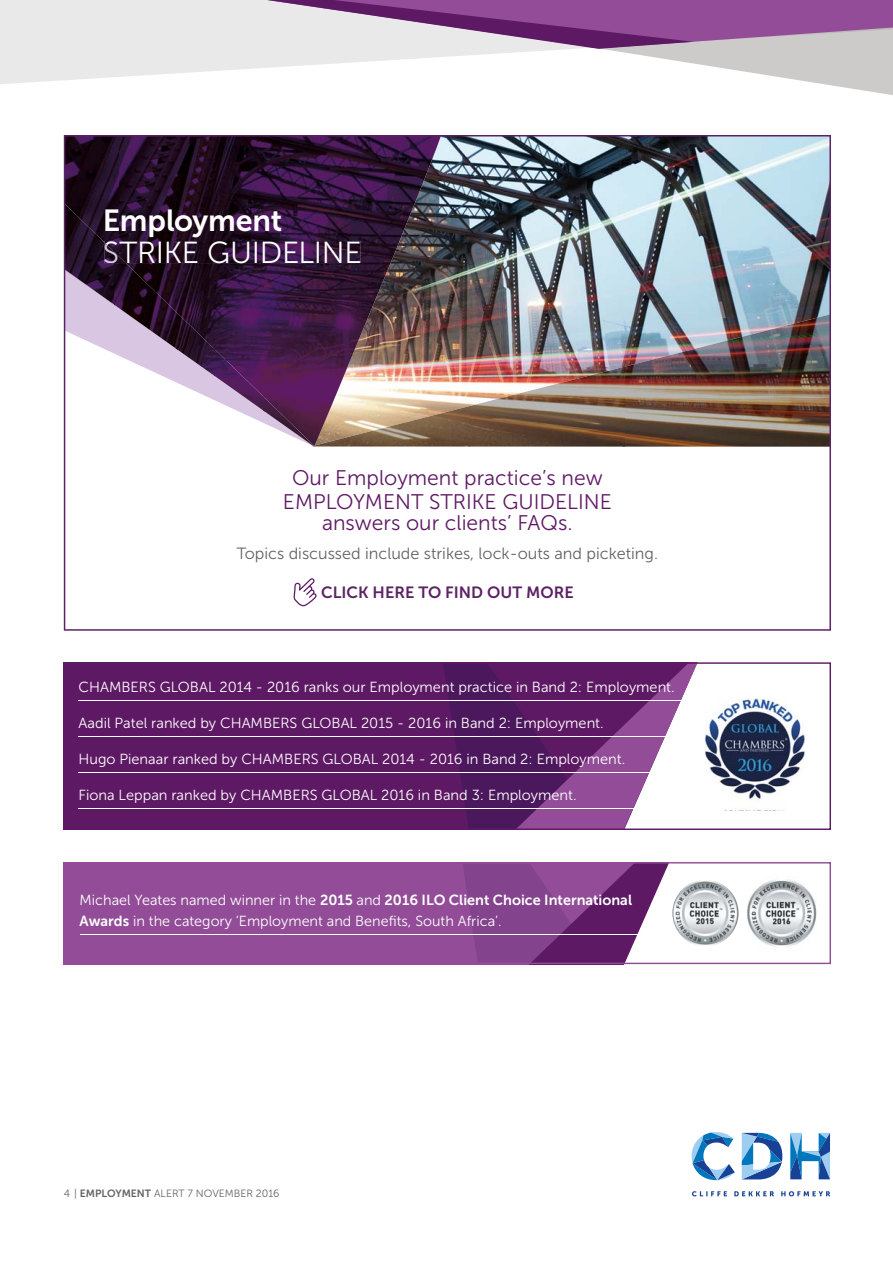
<style>
.page{position:relative;width:893px;height:1263px;background:#fff}
.page>*{position:absolute;margin:0;border:0;box-sizing:border-box;transform-origin:0 0}
.t1{font:30.3px "Museo Sans 300";letter-spacing:-.01em;color:#fff}
.t2{font:30.3px "Museo Sans 700";letter-spacing:-.005em;color:#fff}
.t3{font:21.15px/24.3px "Museo Sans 300";color:#5e1964;text-align:center}
.t4{font:16.2px "Museo Sans 300";color:#646363}
.t5{font:16.2px "Museo Sans 700";color:#5b2364}
.t6{font:14.55px "Museo Sans 300";color:#fff}
.t7{font:14.55px "Museo Sans 700";color:#fff}
.t8{font:10.5px "Museo Sans 300";color:#646363}
.s1{color:#d9c6e2}
.s2{font-family:"Museo Sans 300"}
.s3{font-family:"Museo Sans 700"}
</style>
<div class="page">
<svg style="left:603px;top:49px;width:289px;height:46px"></svg>
<svg style="left:0;top:0;width:565px;height:84px;fill:#eae9e9"></svg>
<svg style="left:16px;top:0;width:876px;height:49px;background:#ba9abc"></svg>
<svg style="left:64px;top:662px;width:767px;height:168px;background:#783f7e"></svg>
<img style="left:705px;top:699px;width:99px;height:111px">
<hr style="left:79px;top:701px;width:614px;height:1px;background:#fff">
<hr style="left:79px;top:736px;width:614px;height:1px;background:#fff">
<hr style="left:79px;top:772px;width:614px;height:1px;background:#fff">
<hr style="left:79px;top:808px;width:614px;height:1px;background:#fff">
<svg style="left:64px;top:862px;width:767px;height:102px;background:#985b9d"></svg>
<hr style="left:80px;top:934px;width:562px;height:1px;background:#fff">
<img style="left:735px;top:871px;width:84px;height:84px">
<img style="left:672px;top:880px;width:66px;height:66px;border-radius:50%">
<svg style="left:692px;top:1191px;width:138px;height:5px"></svg>
<svg style="left:790px;top:1133px;width:40px;height:46px"></svg>
<svg style="left:691px;top:1132px;width:43px;height:48px"></svg>
<svg style="left:741px;top:1133px;width:41px;height:46px"></svg>
<img style="left:64px;top:135px;width:767px;height:496px">
<svg style="left:293px;top:578px;width:24px;height:28px"></svg>
<h1 class="t2" style="left:103px;top:209px;width:181px">Employment</h1>
<h1 class="t1" style="left:103px;top:241px;width:260px"><span class="s1">ST</span>RIKE GUIDELINE</h1>
<h2 class="t3" style="left:283px;top:467px;width:330px">Our Employment practice’s new<br>EMPLOYMENT STRIKE GUIDELINE</h2>
<h2 class="t3" style="left:322px;top:513px;width:252px">answers our clients’ FAQs.</h2>
<p class="t4" style="left:237px;top:547px;width:423px">Topics discussed include strikes, lock-outs and picketing.</p>
<p class="t5" style="left:321px;top:586px;width:254px">CLICK HERE TO FIND OUT MORE</p>
<p class="t6" style="left:79px;top:682px;width:597px">CHAMBERS GLOBAL 2014 - 2016 ranks our Employment practice in Band 2: Employment.</p>
<p class="t6" style="left:79px;top:718px;width:526px">Aadil Patel ranked by CHAMBERS GLOBAL 2015 - 2016 in Band 2: Employment.</p>
<p class="t6" style="left:79px;top:753px;width:548px">Hugo Pienaar ranked by CHAMBERS GLOBAL 2014 - 2016 in Band 2: Employment.</p>
<p class="t6" style="left:79px;top:789px;width:499px">Fiona Leppan ranked by CHAMBERS GLOBAL 2016 in Band 3: Employment.</p>
<p class="t7" style="left:80px;top:894px;width:554px"><span class="s2">Michael Yeates named winner in the</span> 2015 <span class="s2">and</span> 2016 ILO Client Choice International</p>
<p class="t6" style="left:80px;top:915px;width:423px"><span class="s3">Awards</span> in the category ‘Employment and Benefits, South Africa’.</p>
<p class="t8" style="left:64px;top:1189px;width:217px">4 | <span class="s3">EMPLOYMENT</span> ALERT 7 NOVEMBER 2016</p>
</div>
